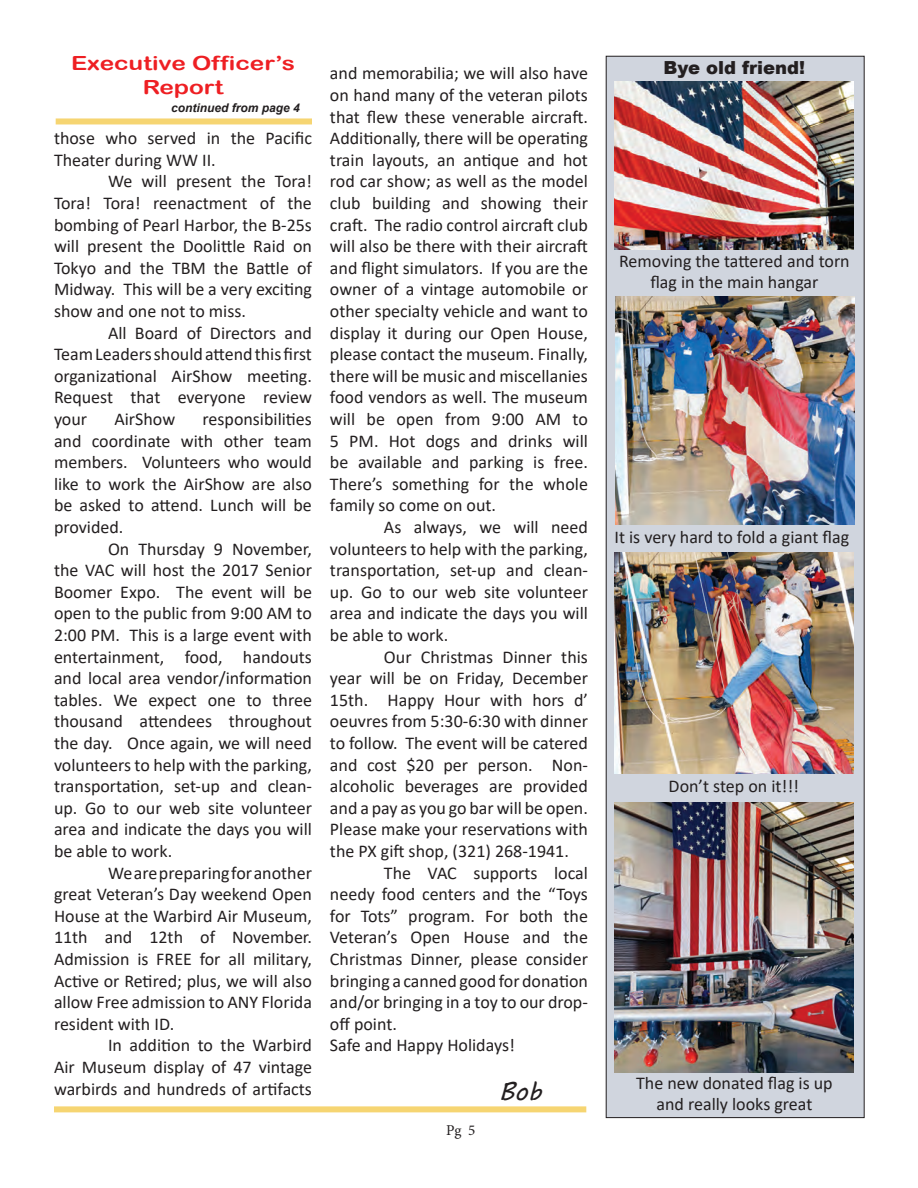
<style>
.page{position:relative;width:918px;height:1188px;background:#fff}
.page>*{position:absolute;margin:0;border:0;box-sizing:border-box;transform-origin:0 0}
.t1{font:25.5px "MV Boli";color:#231f20}
.t2{font:19.5px/23.4px "Arial Rounded MT Bold";color:#ee1f23;text-align:center;scale:1.25 1}
.t3{font:18px/21.6px "Calibri";color:#231f20;text-align:center}
.t4{font:900 18px "Arial";color:#231f20}
.t5{font:15px "Minion Pro";color:#231f20}
.t6{font:italic 700 12px "Arial";color:#231f20}
</style>
<div class="page">
<div style="left:606px;top:56px;width:258px;height:1062px;background:#d0d5de"></div>
<div style="left:56px;top:118px;width:256px;height:6px;background:#f6d572"></div>
<div style="left:54px;top:1106px;width:532px;height:6px;background:#f6d572"></div>
<img style="left:615px;top:803px;width:239px;height:269px">
<img style="left:615px;top:82px;width:239px;height:168px">
<img style="left:615px;top:552px;width:239px;height:222px">
<img style="left:615px;top:296px;width:239px;height:228px">
<p class="t2" style="left:71px;top:51px;width:181px">Executive Officer’s<br>Report</p>
<p class="t6" style="left:171px;top:100px;width:130px">continued from page 4</p>
<p class="t3" style="left:54px;top:127px;width:259px">those who served in the Pacific</p>
<p class="t3" style="left:54px;top:149px;width:163px">Theater during WW II.</p>
<p class="t3" style="left:108px;top:170px;width:205px">We will present the Tora!</p>
<p class="t3" style="left:54px;top:192px;width:259px">Tora! Tora! reenactment of the</p>
<p class="t3" style="left:54px;top:213px;width:259px">bombing of Pearl Harbor, the B-25s</p>
<p class="t3" style="left:54px;top:235px;width:259px">will present the Doolittle Raid on</p>
<p class="t3" style="left:54px;top:257px;width:259px">Tokyo and the TBM the Battle of</p>
<p class="t3" style="left:54px;top:278px;width:259px">Midway. This will be a very exciting</p>
<p class="t3" style="left:54px;top:300px;width:194px">show and one not to miss.</p>
<p class="t3" style="left:108px;top:321px;width:205px">All Board of Directors and</p>
<p class="t3" style="left:54px;top:343px;width:259px">Team Leaders should attend this first</p>
<p class="t3" style="left:54px;top:365px;width:259px">organizational AirShow meeting.</p>
<p class="t3" style="left:54px;top:386px;width:260px">Request that everyone review</p>
<p class="t3" style="left:54px;top:408px;width:35px">your</p>
<p class="t3" style="left:114px;top:408px;width:62px">AirShow</p>
<p class="t3" style="left:203px;top:408px;width:111px">responsibilities</p>
<p class="t3" style="left:54px;top:429px;width:260px">and coordinate with other team</p>
<p class="t3" style="left:54px;top:451px;width:259px">members. Volunteers who would</p>
<p class="t3" style="left:54px;top:473px;width:259px">like to work the AirShow are also</p>
<p class="t3" style="left:54px;top:494px;width:259px">be asked to attend. Lunch will be</p>
<p class="t3" style="left:54px;top:516px;width:71px">provided.</p>
<p class="t3" style="left:108px;top:537px;width:206px">On Thursday 9 November,</p>
<p class="t3" style="left:54px;top:559px;width:259px">the VAC will host the 2017 Senior</p>
<p class="t3" style="left:54px;top:581px;width:260px">Boomer Expo. The event will be</p>
<p class="t3" style="left:54px;top:602px;width:259px">open to the public from 9:00 AM to</p>
<p class="t3" style="left:54px;top:624px;width:259px">2:00 PM. This is a large event with</p>
<p class="t3" style="left:54px;top:645px;width:259px">entertainment, food, handouts</p>
<p class="t3" style="left:54px;top:667px;width:259px">and local area vendor/information</p>
<p class="t3" style="left:54px;top:689px;width:259px">tables. We expect one to three</p>
<p class="t3" style="left:54px;top:710px;width:259px">thousand attendees throughout</p>
<p class="t3" style="left:54px;top:732px;width:259px">the day. Once again, we will need</p>
<p class="t3" style="left:54px;top:753px;width:259px">volunteers to help with the parking,</p>
<p class="t3" style="left:54px;top:775px;width:259px">transportation, set-up and clean-</p>
<p class="t3" style="left:54px;top:797px;width:259px">up. Go to our web site volunteer</p>
<p class="t3" style="left:54px;top:818px;width:259px">area and indicate the days you will</p>
<p class="t3" style="left:54px;top:840px;width:120px">be able to work.</p>
<p class="t3" style="left:108px;top:861px;width:205px">We are preparing for another</p>
<p class="t3" style="left:54px;top:883px;width:259px">great Veteran’s Day weekend Open</p>
<p class="t3" style="left:54px;top:905px;width:260px">House at the Warbird Air Museum,</p>
<p class="t3" style="left:54px;top:926px;width:259px">11th and 12th of November.</p>
<p class="t3" style="left:54px;top:948px;width:260px">Admission is FREE for all military,</p>
<p class="t3" style="left:54px;top:969px;width:259px">Active or Retired; plus, we will also</p>
<p class="t3" style="left:54px;top:991px;width:259px">allow Free admission to ANY Florida</p>
<p class="t3" style="left:54px;top:1013px;width:122px">resident with ID.</p>
<p class="t3" style="left:108px;top:1034px;width:205px">In addition to the Warbird</p>
<p class="t3" style="left:54px;top:1056px;width:259px">Air Museum display of 47 vintage</p>
<p class="t3" style="left:54px;top:1077px;width:259px">warbirds and hundreds of artifacts</p>
<p class="t3" style="left:330px;top:62px;width:259px">and memorabilia; we will also have</p>
<p class="t3" style="left:330px;top:84px;width:259px">on hand many of the veteran pilots</p>
<p class="t3" style="left:330px;top:105px;width:259px">that flew these venerable aircraft.</p>
<p class="t3" style="left:330px;top:127px;width:259px">Additionally, there will be operating</p>
<p class="t3" style="left:330px;top:149px;width:259px">train layouts, an antique and hot</p>
<p class="t3" style="left:330px;top:170px;width:259px">rod car show; as well as the model</p>
<p class="t3" style="left:330px;top:192px;width:259px">club building and showing their</p>
<p class="t3" style="left:330px;top:213px;width:259px">craft. The radio control aircraft club</p>
<p class="t3" style="left:330px;top:235px;width:259px">will also be there with their aircraft</p>
<p class="t3" style="left:330px;top:257px;width:259px">and flight simulators. If you are the</p>
<p class="t3" style="left:330px;top:278px;width:259px">owner of a vintage automobile or</p>
<p class="t3" style="left:330px;top:300px;width:259px">other specialty vehicle and want to</p>
<p class="t3" style="left:330px;top:321px;width:259px">display it during our Open House,</p>
<p class="t3" style="left:330px;top:343px;width:259px">please contact the museum. Finally,</p>
<p class="t3" style="left:330px;top:365px;width:259px">there will be music and miscellanies</p>
<p class="t3" style="left:330px;top:386px;width:259px">food vendors as well. The museum</p>
<p class="t3" style="left:330px;top:408px;width:259px">will be open from 9:00 AM to</p>
<p class="t3" style="left:330px;top:429px;width:259px">5 PM. Hot dogs and drinks will</p>
<p class="t3" style="left:330px;top:451px;width:260px">be available and parking is free.</p>
<p class="t3" style="left:330px;top:473px;width:259px">There’s something for the whole</p>
<p class="t3" style="left:330px;top:494px;width:168px">family so come on out.</p>
<p class="t3" style="left:384px;top:516px;width:205px">As always, we will need</p>
<p class="t3" style="left:330px;top:537px;width:259px">volunteers to help with the parking,</p>
<p class="t3" style="left:330px;top:559px;width:259px">transportation, set-up and clean-</p>
<p class="t3" style="left:330px;top:581px;width:259px">up. Go to our web site volunteer</p>
<p class="t3" style="left:330px;top:602px;width:259px">area and indicate the days you will</p>
<p class="t3" style="left:330px;top:624px;width:120px">be able to work.</p>
<p class="t3" style="left:384px;top:645px;width:205px">Our Christmas Dinner this</p>
<p class="t3" style="left:330px;top:667px;width:260px">year will be on Friday, December</p>
<p class="t3" style="left:330px;top:689px;width:259px">15th. Happy Hour with hors d’</p>
<p class="t3" style="left:330px;top:710px;width:259px">oeuvres from 5:30-6:30 with dinner</p>
<p class="t3" style="left:330px;top:732px;width:259px">to follow. The event will be catered</p>
<p class="t3" style="left:330px;top:753px;width:259px">and cost $20 per person. Non-</p>
<p class="t3" style="left:330px;top:775px;width:259px">alcoholic beverages are provided</p>
<p class="t3" style="left:330px;top:797px;width:259px">and a pay as you go bar will be open.</p>
<p class="t3" style="left:330px;top:818px;width:259px">Please make your reservations with</p>
<p class="t3" style="left:330px;top:840px;width:240px">the PX gift shop, (321) 268-1941.</p>
<p class="t3" style="left:384px;top:861px;width:205px">The VAC supports local</p>
<p class="t3" style="left:330px;top:883px;width:259px">needy food centers and the “Toys</p>
<p class="t3" style="left:330px;top:905px;width:259px">for Tots” program. For both the</p>
<p class="t3" style="left:330px;top:926px;width:259px">Veteran’s Open House and the</p>
<p class="t3" style="left:330px;top:948px;width:259px">Christmas Dinner, please consider</p>
<p class="t3" style="left:330px;top:969px;width:259px">bringing a canned good for donation</p>
<p class="t3" style="left:330px;top:991px;width:259px">and/or bringing in a toy to our drop-</p>
<p class="t3" style="left:330px;top:1013px;width:68px">off point.</p>
<p class="t3" style="left:330px;top:1034px;width:186px">Safe and Happy Holidays!</p>
<p class="t5" style="left:446px;top:1120px;width:31px">Pg 5</p>
<p class="t1" style="left:499px;top:1074px;width:44px">Bob</p>
<p class="t4" style="left:663px;top:55px;width:143px">Bye old friend!</p>
<p class="t3" style="left:619px;top:249px;width:232px">Removing the tattered and torn flag in the main hangar</p>
<p class="t3" style="left:615px;top:526px;width:236px">It is very hard to fold a giant flag</p>
<p class="t3" style="left:669px;top:775px;width:132px">Don’t step on it!!!</p>
<p class="t3" style="left:636px;top:1072px;width:198px">The new donated flag is up and really looks great</p>
</div>
